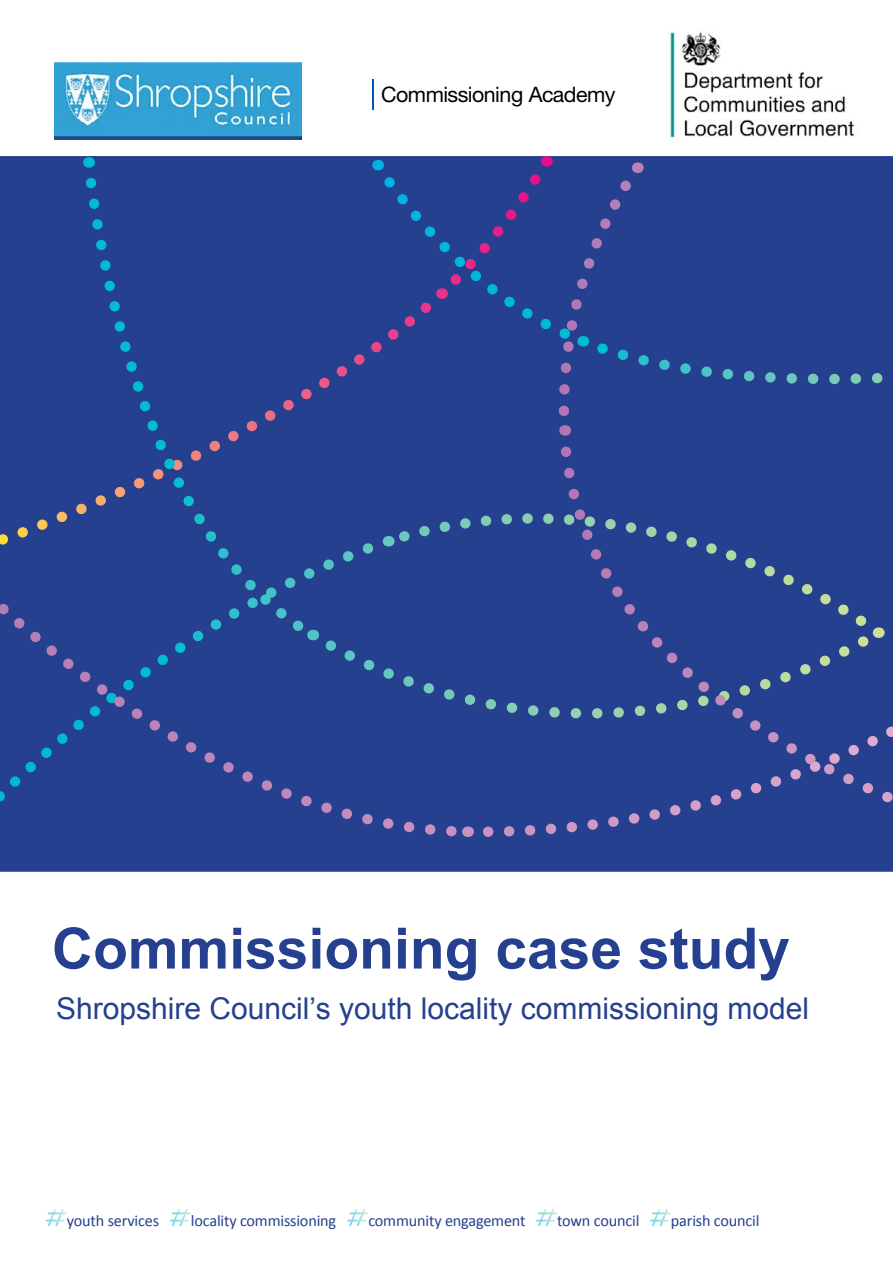
<style>
.page{position:relative;width:893px;height:1263px;background:#fff}
.page>*{position:absolute;margin:0;border:0;box-sizing:border-box;transform-origin:0 0}
.t1{font:700 57px "Arial";color:#25408f}
.t2{font:30px "Arial";color:#25408f}
.t3{font:21.45px "Helvetica Neue";letter-spacing:-.025em;color:#000}
.t4{font:16.2px "Calibri";letter-spacing:-.01em;color:#25408f}
</style>
<div class="page">
<svg style="left:47px;top:1209px;width:19px;height:18px"></svg>
<hr style="left:46px;top:1219px;width:18px;height:3px;background:#fff">
<svg style="left:170px;top:1209px;width:20px;height:18px"></svg>
<hr style="left:171px;top:1219px;width:17px;height:3px;background:#fff">
<svg style="left:349px;top:1209px;width:18px;height:18px"></svg>
<hr style="left:348px;top:1219px;width:17px;height:3px;background:#fff">
<svg style="left:538px;top:1209px;width:18px;height:18px"></svg>
<hr style="left:537px;top:1219px;width:17px;height:3px;background:#fff">
<svg style="left:650px;top:1209px;width:20px;height:18px"></svg>
<hr style="left:651px;top:1219px;width:17px;height:3px;background:#fff">
<div style="left:0;top:156px;width:893px;height:716px;background:#25408f"></div>
<div style="left:0;top:293px;width:441px;height:148px;background:#25408f"></div>
<div style="left:79px;top:171px;width:239px;height:270px;background:#25408f"></div>
<div style="left:468px;top:474px;width:86px;height:161px;background:#25408f"></div>
<div style="left:0;top:842px;width:382px;height:30px;background:#25408f"></div>
<div style="left:0;top:441px;width:468px;height:401px;background:#25408f"></div>
<div style="left:477px;top:554px;width:77px;height:288px;background:#25408f"></div>
<div style="left:554px;top:440px;width:339px;height:409px;background:#25408f"></div>
<div style="left:375px;top:156px;width:518px;height:280px;background:#25408f"></div>
<img style="left:55px;top:62px;width:247px;height:78px">
<hr style="left:372px;top:79px;width:2px;height:30px;background:#0055b8">
<img style="left:670px;top:32px;width:185px;height:106px">
<h3 class="t3" style="left:381px;top:82px;width:236px">Commissioning Academy</h3>
<h1 class="t1" style="left:52px;top:911px;width:740px">Commissioning case study</h1>
<h2 class="t2" style="left:56px;top:989px;width:755px">Shropshire Council’s youth locality commissioning model</h2>
<p class="t4" style="left:67px;top:1211px;width:94px">youth services</p>
<p class="t4" style="left:191px;top:1211px;width:147px">locality commissioning</p>
<p class="t4" style="left:368px;top:1211px;width:159px">community engagement</p>
<p class="t4" style="left:557px;top:1211px;width:84px">town council</p>
<p class="t4" style="left:671px;top:1211px;width:90px">parish council</p>
</div>
